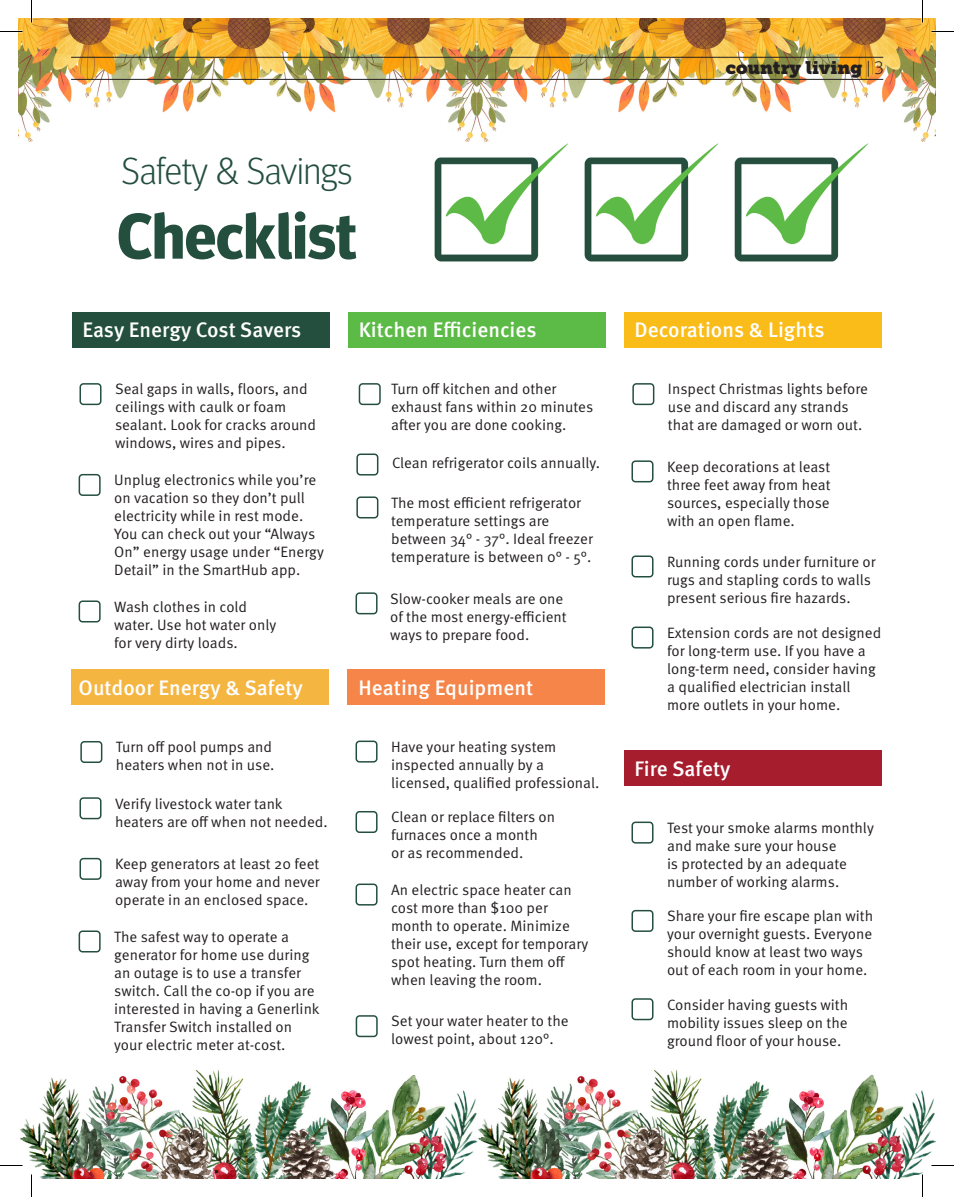
<style>
.page{position:relative;width:954px;height:1197px;background:#fff}
.page>*{position:absolute;margin:0;border:0;box-sizing:border-box;transform-origin:0 0}
.t1{font:700 64.5px "Meta Headline Pro";color:#244f3f}
.t2{font:300 37.5px "Meta Headline Pro";color:#244f3f}
.t3{font:500 21px "Meta Pro";color:#fff}
.t4{font:18px "Museo Slab";color:#231f20}
.t5{font:15px/18px "Meta Pro Norm";color:#231f20}
.s1{font-family:"Meta Headline Pro";font-weight:300}
</style>
<div class="page">
<img style="left:18px;top:18px;width:918px;height:124px">
<hr style="left:71px;top:79px;width:812px;height:1px;background:#231f20">
<hr style="left:71px;top:57px;width:812px;height:1px;background:#231f20">
<img style="left:434px;top:143px;width:435px;height:119px">
<img style="left:19px;top:1070px;width:917px;height:109px">
<div style="left:624px;top:750px;width:258px;height:36px;background:#a61d2e"></div>
<div style="left:347px;top:669px;width:258px;height:36px;background:#f58548"></div>
<div style="left:71px;top:669px;width:258px;height:36px;background:#f5b541"></div>
<div style="left:624px;top:312px;width:258px;height:35px;background:#fabc18"></div>
<div style="left:348px;top:312px;width:258px;height:35px;background:#5cba46"></div>
<div style="left:72px;top:312px;width:258px;height:35px;background:#244f3f"></div>
<div style="left:632px;top:822px;width:22px;height:22px;border:2px solid #244f3f;border-radius:3px"></div>
<div style="left:632px;top:910px;width:22px;height:22px;border:2px solid #244f3f;border-radius:3px"></div>
<div style="left:632px;top:998px;width:22px;height:22px;border:2px solid #244f3f;border-radius:3px"></div>
<div style="left:356px;top:741px;width:22px;height:22px;border:2px solid #244f3f;border-radius:3px"></div>
<div style="left:356px;top:811px;width:22px;height:22px;border:2px solid #244f3f;border-radius:3px"></div>
<div style="left:359px;top:383px;width:22px;height:22px;border:2px solid #244f3f;border-radius:3px"></div>
<div style="left:356px;top:884px;width:22px;height:22px;border:2px solid #244f3f;border-radius:3px"></div>
<div style="left:79px;top:383px;width:23px;height:22px;border:2px solid #244f3f;border-radius:3px"></div>
<div style="left:79px;top:474px;width:22px;height:22px;border:2px solid #244f3f;border-radius:3px"></div>
<div style="left:356px;top:454px;width:22px;height:22px;border:2px solid #244f3f;border-radius:3px"></div>
<div style="left:356px;top:496px;width:22px;height:22px;border:2px solid #244f3f;border-radius:3px"></div>
<div style="left:79px;top:600px;width:22px;height:23px;border:2px solid #244f3f;border-radius:3px"></div>
<div style="left:632px;top:383px;width:22px;height:22px;border:2px solid #244f3f;border-radius:3px"></div>
<div style="left:632px;top:460px;width:22px;height:22px;border:2px solid #244f3f;border-radius:3px"></div>
<div style="left:632px;top:555px;width:22px;height:23px;border:2px solid #244f3f;border-radius:3px"></div>
<div style="left:632px;top:627px;width:22px;height:22px;border:2px solid #244f3f;border-radius:3px"></div>
<div style="left:356px;top:592px;width:22px;height:22px;border:2px solid #244f3f;border-radius:3px"></div>
<div style="left:356px;top:1015px;width:22px;height:22px;border:2px solid #244f3f;border-radius:3px"></div>
<div style="left:80px;top:741px;width:22px;height:22px;border:2px solid #244f3f;border-radius:3px"></div>
<div style="left:79px;top:797px;width:23px;height:22px;border:2px solid #244f3f;border-radius:3px"></div>
<div style="left:79px;top:858px;width:23px;height:22px;border:2px solid #244f3f;border-radius:3px"></div>
<div style="left:79px;top:930px;width:22px;height:23px;border:2px solid #244f3f;border-radius:3px"></div>
<svg style="left:0;top:31px;width:22px;height:1px"></svg>
<svg style="left:932px;top:31px;width:22px;height:1px"></svg>
<svg style="left:0;top:1165px;width:22px;height:1px"></svg>
<svg style="left:932px;top:1165px;width:22px;height:1px"></svg>
<svg style="left:31px;top:0;width:1px;height:22px"></svg>
<svg style="left:31px;top:1174px;width:1px;height:23px"></svg>
<svg style="left:922px;top:0;width:1px;height:22px"></svg>
<svg style="left:922px;top:1174px;width:1px;height:23px"></svg>
<h2 class="t2" style="left:122px;top:143px;width:232px">Safety &amp; Savings</h2>
<h1 class="t1" style="left:117px;top:185px;width:241px">Checklist</h1>
<h3 class="t3" style="left:83px;top:314px;width:220px">Easy Energy Cost Savers</h3>
<p class="t5" style="left:115px;top:379px;width:203px">Seal gaps in walls, floors, and ceilings with caulk or foam sealant. Look for cracks around windows, wires and pipes.</p>
<p class="t5" style="left:114px;top:470px;width:211px">Unplug electronics while you’re on vacation so they don’t pull electricity while in rest mode.<br>You can check out your “Always<br>On” energy usage under “Energy<br>Detail” in the SmartHub app.</p>
<p class="t5" style="left:114px;top:597px;width:164px">Wash clothes in cold water. Use hot water only for very dirty loads.</p>
<h3 class="t3" style="left:79px;top:671px;width:226px">Outdoor Energy &amp; Safety</h3>
<p class="t5" style="left:116px;top:737px;width:160px">Turn off pool pumps and heaters when not in use.</p>
<p class="t5" style="left:115px;top:793px;width:214px">Verify livestock water tank heaters are off when not needed.</p>
<p class="t5" style="left:115px;top:854px;width:206px;text-align:justify">Keep generators at least 20 feet away from your home and never operate in an enclosed space.</p>
<p class="t5" style="left:114px;top:927px;width:207px">The safest way to operate a generator for home use during an outage is to use a transfer switch. Call the co-op if you are interested in having a Generlink<br>Transfer Switch installed on your electric meter at-cost.</p>
<h3 class="t3" style="left:359px;top:314px;width:179px">Kitchen Efficiencies</h3>
<p class="t5" style="left:391px;top:379px;width:204px">Turn off kitchen and other exhaust fans within 20 minutes after you are done cooking.</p>
<p class="t5" style="left:392px;top:453px;width:210px">Clean refrigerator coils annually.</p>
<p class="t5" style="left:391px;top:493px;width:203px">The most efficient refrigerator temperature settings are between 34° - 37°. Ideal freezer temperature is between 0° - 5°.</p>
<p class="t5" style="left:390px;top:589px;width:178px">Slow-cooker meals are one of the most energy-efficient ways to prepare food.</p>
<h3 class="t3" style="left:359px;top:671px;width:176px">Heating Equipment</h3>
<p class="t5" style="left:391px;top:737px;width:210px">Have your heating system inspected annually by a licensed, qualified professional.</p>
<p class="t5" style="left:391px;top:807px;width:166px">Clean or replace filters on furnaces once a month<br>or as recommended.</p>
<p class="t5" style="left:391px;top:880px;width:199px">An electric space heater can cost more than $100 per month to operate. Minimize their use, except for temporary spot heating. Turn them off when leaving the room.</p>
<p class="t5" style="left:391px;top:1011px;width:179px">Set your water heater to the lowest point, about 120°.</p>
<p class="t4" style="left:726px;top:57px;width:159px">country living <span class="s1">| 3</span></p>
<h3 class="t3" style="left:635px;top:314px;width:192px">Decorations &amp; Lights</h3>
<p class="t5" style="left:668px;top:379px;width:202px">Inspect Christmas lights before use and discard any strands that are damaged or worn out.</p>
<p class="t5" style="left:667px;top:457px;width:165px;text-align:justify">Keep decorations at least three feet away from heat sources, especially those with an open flame.</p>
<p class="t5" style="left:667px;top:552px;width:210px">Running cords under furniture or rugs and stapling cords to walls present serious fire hazards.</p>
<p class="t5" style="left:667px;top:623px;width:216px">Extension cords are not designed for long-term use. If you have a long-term need, consider having a qualified electrician install more outlets in your home.</p>
<h3 class="t3" style="left:635px;top:752px;width:98px">Fire Safety</h3>
<p class="t5" style="left:667px;top:818px;width:208px">Test your smoke alarms monthly and make sure your house<br>is protected by an adequate number of working alarms.</p>
<p class="t5" style="left:667px;top:906px;width:208px">Share your fire escape plan with your overnight guests. Everyone should know at least two ways out of each room in your home.</p>
<p class="t5" style="left:667px;top:994px;width:183px;text-align:justify">Consider having guests with mobility issues sleep on the ground floor of your house.</p>
</div>
